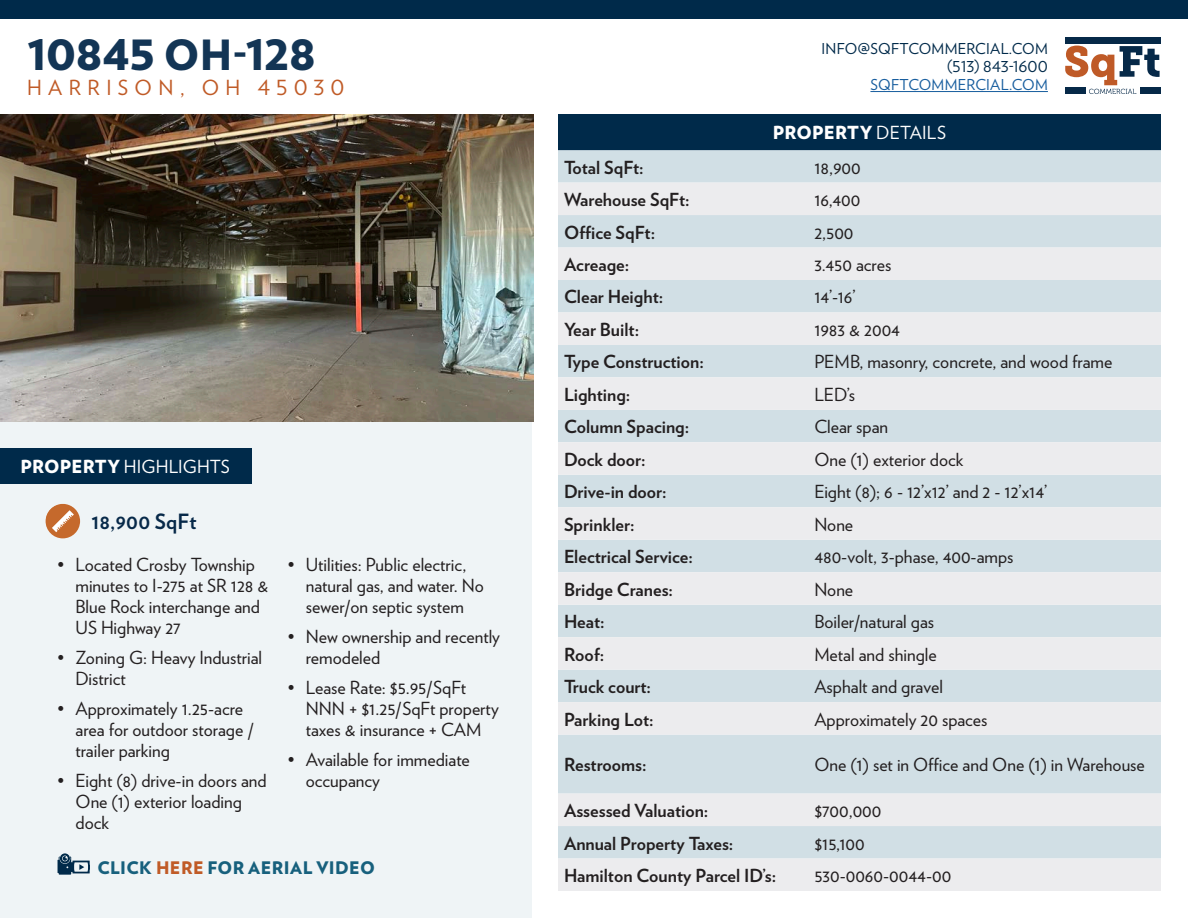
<style>
.page{position:relative;width:1188px;height:918px;background:#fff}
.page>*{position:absolute;margin:0;border:0;box-sizing:border-box;transform-origin:0 0}
.t1{font:900 41.55px "Verlag";letter-spacing:-.005em;color:#133555}
.t2{font:700 21px "Verlag";letter-spacing:.01em;color:#072949}
.t3{font:20.85px "Verlag";letter-spacing:.305em;color:#c05b27}
.SqFt_Table_Body_1{font:18px/21px "Verlag";color:#231f20}
.SqFt_Table_Body_1-2{font:700 18px "Verlag";color:#231f20}
.t4{font:18px "Verlag";color:#fff}
.t5{font:900 18px "Verlag";letter-spacing:.01em;color:#fff}
.t6{font:900 17.25px "Verlag";letter-spacing:.025em;color:#17607d}
.t7{font:15px/18px "Verlag";letter-spacing:.01em;color:#002a4a;text-align:right}
.t8{font:15px "Verlag";letter-spacing:.01em;color:#175d9e}
.s1{font-weight:900}
.s2{color:#c05b27}
.s3{font-weight:400}
</style>
<div class="page">
<div style="left:0;top:0;width:1188px;height:18px;background:#002a4a"></div>
<div style="left:1141px;top:87px;width:20px;height:7px;background:#062948"></div>
<div style="left:1065px;top:37px;width:96px;height:6px;background:#062948"></div>
<svg style="left:1065px;top:46px;width:95px;height:48px"></svg>
<hr style="left:870px;top:91px;width:178px;height:1px;background:#175d9e">
<div style="left:558px;top:114px;width:603px;height:36px;background:#002a4a"></div>
<div style="left:558px;top:150px;width:603px;height:33px;background:#d1dfe5"></div>
<svg style="left:558px;top:183px;width:603px;height:708px;background:#dee5e9"></svg>
<div style="left:0;top:380px;width:531px;height:538px;background:#eff4f6"></div>
<svg style="left:46px;top:504px;width:34px;height:34px"></svg>
<img style="left:0;top:114px;width:533px;height:307px">
<div style="left:0;top:448px;width:252px;height:36px;background:#002a4a"></div>
<svg style="left:58px;top:853px;width:32px;height:21px"></svg>
<h1 class="t1" style="left:27px;top:20px;width:290px">10845 OH-128</h1>
<p class="t3" style="left:27px;top:71px;width:319px">HARRISON, OH 45030</p>
<p class="t4" style="left:21px;top:453px;width:211px"><span class="s1">PROPERTY</span> HIGHLIGHTS</p>
<p class="t2" style="left:91px;top:505px;width:107px">18,900 SqFt</p>
<p class="SqFt_Table_Body_1" style="left:76px;top:553px;width:195px;text-indent:-18px">• Located Crosby Township minutes to I-275 at SR 128 &amp;<br>Blue Rock interchange and<br>US Highway 27</p>
<p class="SqFt_Table_Body_1" style="left:76px;top:646px;width:188px;text-indent:-18px">• Zoning G: Heavy Industrial<br>District</p>
<p class="SqFt_Table_Body_1" style="left:76px;top:697px;width:180px;text-indent:-18px">• Approximately 1.25-acre area for outdoor storage / trailer parking</p>
<p class="SqFt_Table_Body_1" style="left:76px;top:769px;width:193px;text-indent:-18px">• Eight (8) drive-in doors and<br>One (1) exterior loading dock</p>
<p class="SqFt_Table_Body_1" style="left:306px;top:553px;width:179px;text-indent:-18px">• Utilities: Public electric, natural gas, and water. No sewer/on septic system</p>
<p class="SqFt_Table_Body_1" style="left:306px;top:625px;width:196px;text-indent:-18px">• New ownership and recently remodeled</p>
<p class="SqFt_Table_Body_1" style="left:306px;top:676px;width:195px;text-indent:-18px">• Lease Rate: $5.95/SqFt<br>NNN + $1.25/SqFt property taxes &amp; insurance + CAM</p>
<p class="SqFt_Table_Body_1" style="left:306px;top:748px;width:166px;text-indent:-18px">• Available for immediate occupancy</p>
<p class="t6" style="left:97px;top:854px;width:279px">CLICK <span class="s2">HERE</span> FOR AERIAL VIDEO</p>
<p class="t7" style="left:821px;top:39px;width:228px">INFO@SQFTCOMMERCIAL.COM (513) 843-1600</p>
<p class="t8" style="left:870px;top:73px;width:179px">SQFTCOMMERCIAL.COM</p>
<p class="t5" style="left:773px;top:118px;width:175px">PROPERTY <span class="s3">DETAILS</span></p>
<p class="SqFt_Table_Body_1-2" style="left:564px;top:153px;width:81px">Total SqFt:</p>
<p class="SqFt_Table_Body_1" style="left:814px;top:156px;width:48px">18,900</p>
<p class="SqFt_Table_Body_1-2" style="left:564px;top:185px;width:127px">Warehouse SqFt:</p>
<p class="SqFt_Table_Body_1" style="left:814px;top:188px;width:48px">16,400</p>
<p class="SqFt_Table_Body_1-2" style="left:564px;top:218px;width:93px">Office SqFt:</p>
<p class="SqFt_Table_Body_1" style="left:814px;top:221px;width:41px">2,500</p>
<p class="SqFt_Table_Body_1-2" style="left:564px;top:250px;width:67px">Acreage:</p>
<p class="SqFt_Table_Body_1" style="left:814px;top:253px;width:79px">3.450 acres</p>
<p class="SqFt_Table_Body_1-2" style="left:564px;top:283px;width:101px">Clear Height:</p>
<p class="SqFt_Table_Body_1" style="left:814px;top:286px;width:43px">14’-16’</p>
<p class="SqFt_Table_Body_1-2" style="left:564px;top:315px;width:77px">Year Built:</p>
<p class="SqFt_Table_Body_1" style="left:814px;top:318px;width:87px">1983 &amp; 2004</p>
<p class="SqFt_Table_Body_1-2" style="left:564px;top:348px;width:141px">Type Construction:</p>
<p class="SqFt_Table_Body_1" style="left:814px;top:351px;width:299px">PEMB, masonry, concrete, and wood frame</p>
<p class="SqFt_Table_Body_1-2" style="left:564px;top:380px;width:68px">Lighting:</p>
<p class="SqFt_Table_Body_1" style="left:814px;top:383px;width:42px">LED’s</p>
<p class="SqFt_Table_Body_1-2" style="left:564px;top:413px;width:127px">Column Spacing:</p>
<p class="SqFt_Table_Body_1" style="left:814px;top:415px;width:75px">Clear span</p>
<p class="SqFt_Table_Body_1-2" style="left:564px;top:445px;width:83px">Dock door:</p>
<p class="SqFt_Table_Body_1" style="left:814px;top:448px;width:151px">One (1) exterior dock</p>
<p class="SqFt_Table_Body_1-2" style="left:564px;top:478px;width:104px">Drive-in door:</p>
<p class="SqFt_Table_Body_1" style="left:814px;top:480px;width:234px">Eight (8); 6 - 12’x12’ and 2 - 12’x14’</p>
<p class="SqFt_Table_Body_1-2" style="left:564px;top:510px;width:72px">Sprinkler:</p>
<p class="SqFt_Table_Body_1" style="left:814px;top:513px;width:40px">None</p>
<p class="SqFt_Table_Body_1-2" style="left:564px;top:543px;width:130px">Electrical Service:</p>
<p class="SqFt_Table_Body_1" style="left:814px;top:545px;width:201px">480-volt, 3-phase, 400-amps</p>
<p class="SqFt_Table_Body_1-2" style="left:564px;top:575px;width:111px">Bridge Cranes:</p>
<p class="SqFt_Table_Body_1" style="left:814px;top:578px;width:40px">None</p>
<p class="SqFt_Table_Body_1-2" style="left:564px;top:608px;width:42px">Heat:</p>
<p class="SqFt_Table_Body_1" style="left:814px;top:610px;width:121px">Boiler/natural gas</p>
<p class="SqFt_Table_Body_1-2" style="left:564px;top:640px;width:42px">Roof:</p>
<p class="SqFt_Table_Body_1" style="left:814px;top:643px;width:124px">Metal and shingle</p>
<p class="SqFt_Table_Body_1-2" style="left:564px;top:672px;width:89px">Truck court:</p>
<p class="SqFt_Table_Body_1" style="left:814px;top:675px;width:130px">Asphalt and gravel</p>
<p class="SqFt_Table_Body_1-2" style="left:564px;top:705px;width:91px">Parking Lot:</p>
<p class="SqFt_Table_Body_1" style="left:814px;top:708px;width:175px">Approximately 20 spaces</p>
<p class="SqFt_Table_Body_1-2" style="left:564px;top:751px;width:84px">Restrooms:</p>
<p class="SqFt_Table_Body_1" style="left:814px;top:753px;width:332px">One (1) set in Office and One (1) in Warehouse</p>
<p class="SqFt_Table_Body_1-2" style="left:564px;top:796px;width:146px">Assessed Valuation:</p>
<p class="SqFt_Table_Body_1" style="left:814px;top:799px;width:69px">$700,000</p>
<p class="SqFt_Table_Body_1-2" style="left:564px;top:829px;width:171px">Annual Property Taxes:</p>
<p class="SqFt_Table_Body_1" style="left:814px;top:832px;width:52px">$15,100</p>
<p class="SqFt_Table_Body_1-2" style="left:564px;top:861px;width:214px">Hamilton County Parcel ID’s:</p>
<p class="SqFt_Table_Body_1" style="left:814px;top:864px;width:139px">530-0060-0044-00</p>
</div>
